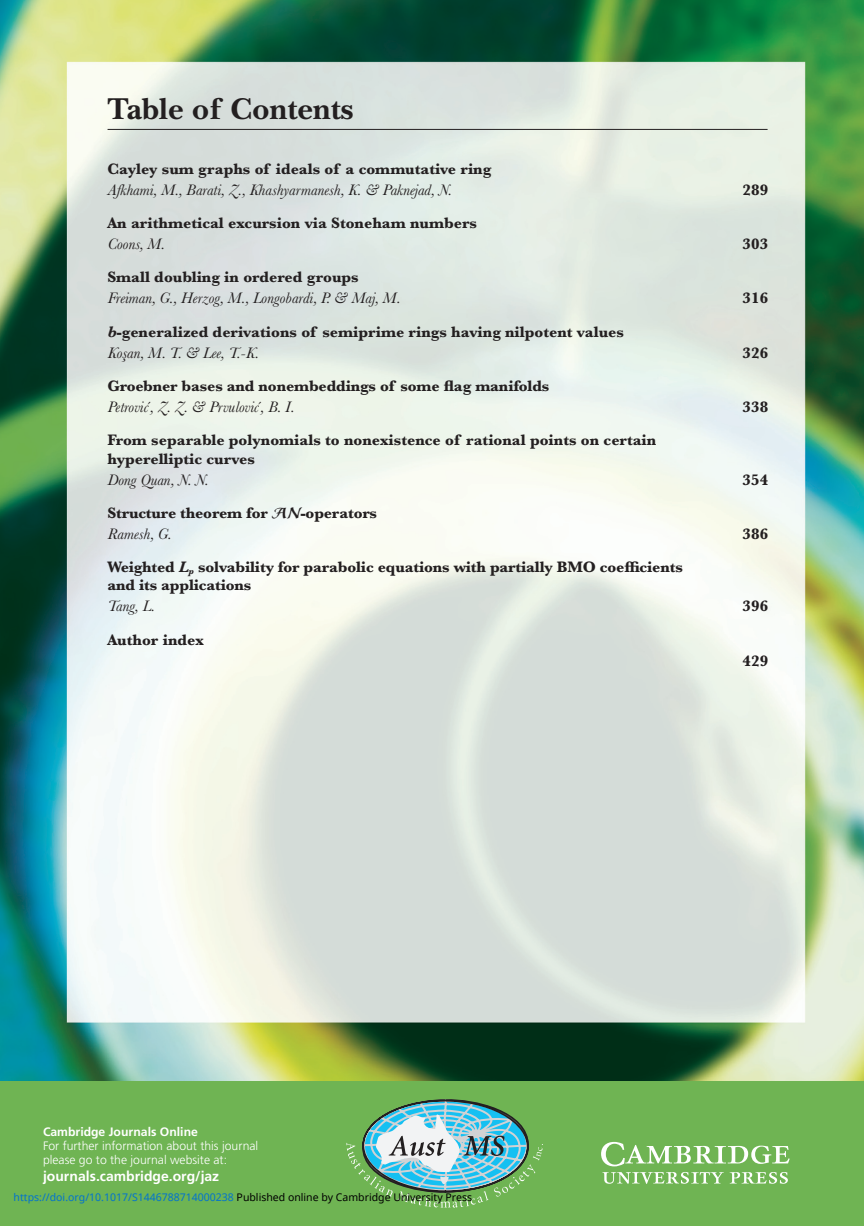
<style>
.page{position:relative;width:864px;height:1226px;background:#fff}
.page>*{position:absolute;margin:0;border:0;box-sizing:border-box;transform-origin:0 0}
.t1{font:700 31.32px "New Baskerville";color:#231f20}
.t2{font:700 15.75px/21px "Baskerville MT Std";color:#231f20}
.t3{font:italic 15.75px "Baskerville MT Std";color:#231f20}
.t4{font:700 14px "Frutiger";color:#fff}
.t5{font:300 12.25px/14px "Frutiger";color:#fff}
.t6{font:700 12.25px "Frutiger";color:#fff}
.t7{font:10.5px "Noto Sans";color:#0172cf}
.s1{font-style:italic}
.s2{font-weight:400;font-style:italic}
.s3{font-family:"txbsy";font-weight:400}
.s4{color:#000}
</style>
<div class="page">
<img style="left:0;top:0;width:864px;height:1081px">
<div style="left:0;top:1081px;width:864px;height:145px;background:#6fb453"></div>
<svg style="left:346px;top:1099px;width:197px;height:108px"></svg>
<svg style="left:601px;top:1142px;width:188px;height:24px"></svg>
<svg style="left:602px;top:1172px;width:186px;height:12px"></svg>
<hr style="left:108px;top:129px;width:659px;height:1px;background:#231f20">
<h1 class="t1" style="left:108px;top:91px;width:247px">Table of Contents</h1>
<p class="t2" style="left:107px;top:158px;width:385px">Cayley sum graphs of ideals of a commutative ring</p>
<p class="t3" style="left:107px;top:180px;width:346px">Afkhami, M., Barati, Z., Khashyarmanesh, K. &amp; Paknejad, N.</p>
<p class="t2" style="left:742px;top:179px;width:27px">289</p>
<p class="t2" style="left:107px;top:213px;width:371px">An arithmetical excursion via Stoneham numbers</p>
<p class="t3" style="left:107px;top:235px;width:59px">Coons, M.</p>
<p class="t2" style="left:742px;top:234px;width:27px">303</p>
<p class="t2" style="left:107px;top:267px;width:253px">Small doubling in ordered groups</p>
<p class="t3" style="left:107px;top:289px;width:294px">Freiman, G., Herzog, M., Longobardi, P. &amp; Maj, M.</p>
<p class="t2" style="left:742px;top:288px;width:27px">316</p>
<p class="t2" style="left:107px;top:321px;width:518px"><span class="s1">b</span>-generalized derivations of semiprime rings having nilpotent values<br><span class="s2">Kos¸an, M. T. &amp; Lee, T.-K.</span></p>
<p class="t2" style="left:742px;top:342px;width:27px">326</p>
<p class="t2" style="left:107px;top:375px;width:443px">Groebner bases and nonembeddings of some flag manifolds</p>
<p class="t3" style="left:107px;top:397px;width:188px">Petrovic´, Z. Z. &amp; Prvulovic´, B. I.</p>
<p class="t2" style="left:742px;top:396px;width:27px">338</p>
<p class="t2" style="left:107px;top:431px;width:550px;line-height:18.4px">From separable polynomials to nonexistence of rational points on certain hyperelliptic curves</p>
<p class="t3" style="left:107px;top:470px;width:102px">Dong Quan, N. N.</p>
<p class="t2" style="left:742px;top:469px;width:27px">354</p>
<p class="t2" style="left:107px;top:502px;width:271px">Structure theorem for <span class="s3">AN</span>-operators<br><span class="s2">Ramesh, G.</span></p>
<p class="t2" style="left:742px;top:523px;width:27px">386</p>
<p class="t2" style="left:107px;top:558px;width:577px;line-height:18.4px">Weighted <span class="s1">L</span><sub>p</sub> solvability for parabolic equations with partially BMO coefficients and its applications</p>
<p class="t3" style="left:107px;top:597px;width:49px">Tang, L.</p>
<p class="t2" style="left:742px;top:596px;width:27px">396</p>
<p class="t2" style="left:107px;top:629px;width:98px">Author index</p>
<p class="t2" style="left:742px;top:650px;width:27px">429</p>
<p class="t6" style="left:43px;top:1124px;width:156px">Cambridge Journals Online</p>
<p class="t5" style="left:43px;top:1139px;width:217px">For further information about this journal please go to the journal website at:</p>
<p class="t4" style="left:43px;top:1167px;width:178px">journals.cambridge.org/jaz</p>
<p class="t7" style="left:14px;top:1189px;width:460px">https://doi.org/10.1017/S1446788714000238 <span class="s4">Published online by Cambridge University Press</span></p>
</div>
